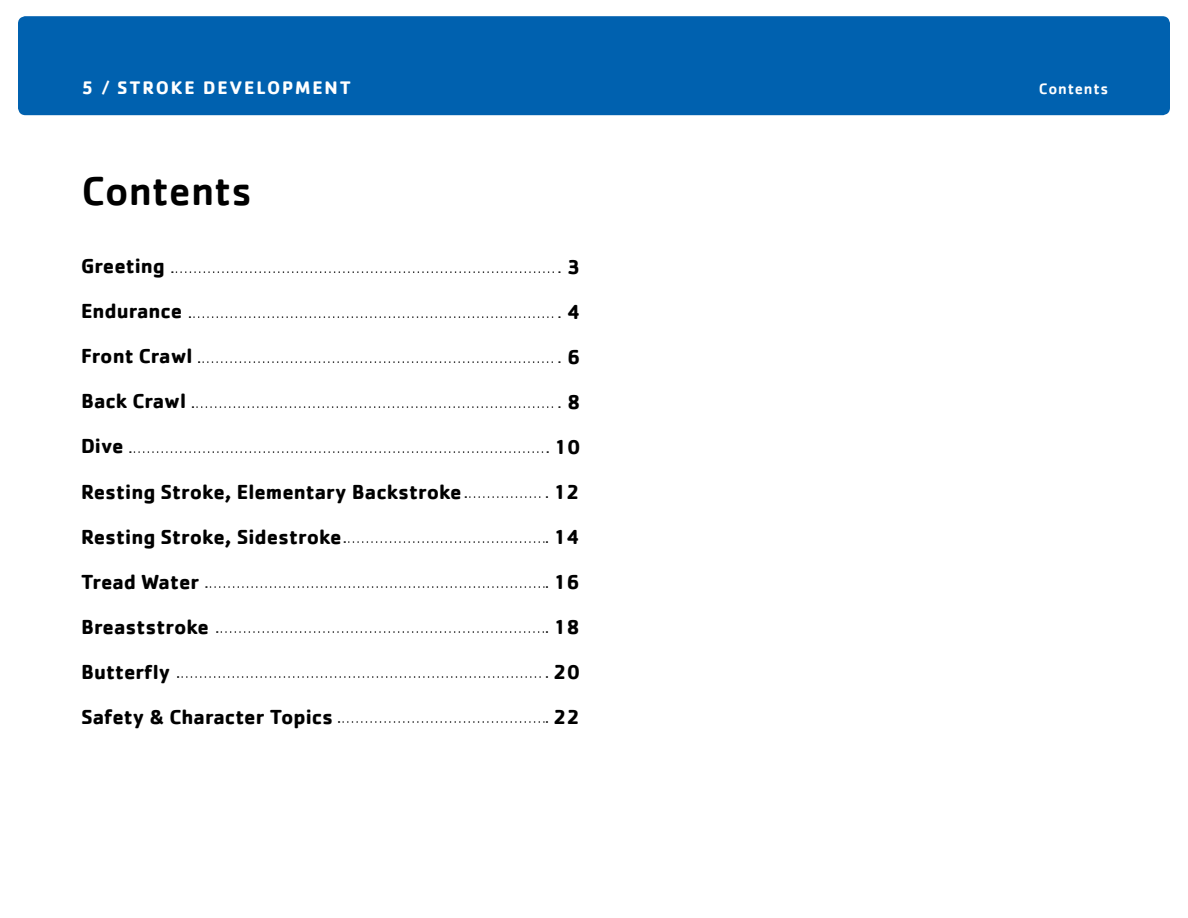
<style>
.page{position:relative;width:1188px;height:918px;background:#fff}
.page>*{position:absolute;margin:0;border:0;box-sizing:border-box;transform-origin:0 0}
.t1{font:500 42px "Cachet";color:#000}
.t2{font:700 21px/45px "Cachet";color:#000}
.t3{font:700 18.75px "Cachet";letter-spacing:.1em;color:#fff}
.t4{font:500 15.75px "Cachet";letter-spacing:.05em;color:#fff}
.s1{font-weight:500}
</style>
<div class="page">
<div style="left:18px;top:16px;width:1152px;height:99px;background:#0061af;border-radius:8px"></div>
<svg style="left:339px;top:721px;width:208px;height:2px"></svg>
<svg style="left:178px;top:676px;width:369px;height:2px"></svg>
<svg style="left:217px;top:631px;width:330px;height:2px"></svg>
<svg style="left:206px;top:586px;width:341px;height:2px"></svg>
<svg style="left:344px;top:541px;width:203px;height:2px"></svg>
<svg style="left:465px;top:496px;width:82px;height:2px"></svg>
<svg style="left:130px;top:451px;width:418px;height:2px"></svg>
<svg style="left:192px;top:406px;width:368px;height:2px"></svg>
<svg style="left:199px;top:361px;width:361px;height:2px"></svg>
<svg style="left:189px;top:316px;width:371px;height:2px"></svg>
<svg style="left:172px;top:271px;width:388px;height:2px"></svg>
<p class="t3" style="left:82px;top:76px;width:271px">5 <span class="s1">/</span> STROKE DEVELOPMENT</p>
<p class="t4" style="left:1039px;top:79px;width:71px">Contents</p>
<h1 class="t1" style="left:82px;top:165px;width:172px">Contents</h1>
<p class="t2" style="left:81px;top:243px;width:382px">Greeting<br>Endurance<br>Front Crawl<br>Back Crawl<br>Dive<br>Resting Stroke, Elementary Backstroke<br>Resting Stroke, Sidestroke<br>Tread Water<br>Breaststroke<br>Butterfly<br>Safety &amp; Character Topics</p>
<p class="t2" style="left:554px;top:243px;width:28px;text-align:right">3<br>4<br>6<br>8<br>10<br>12<br>14<br>16<br>18<br>20<br>22</p>
</div>
